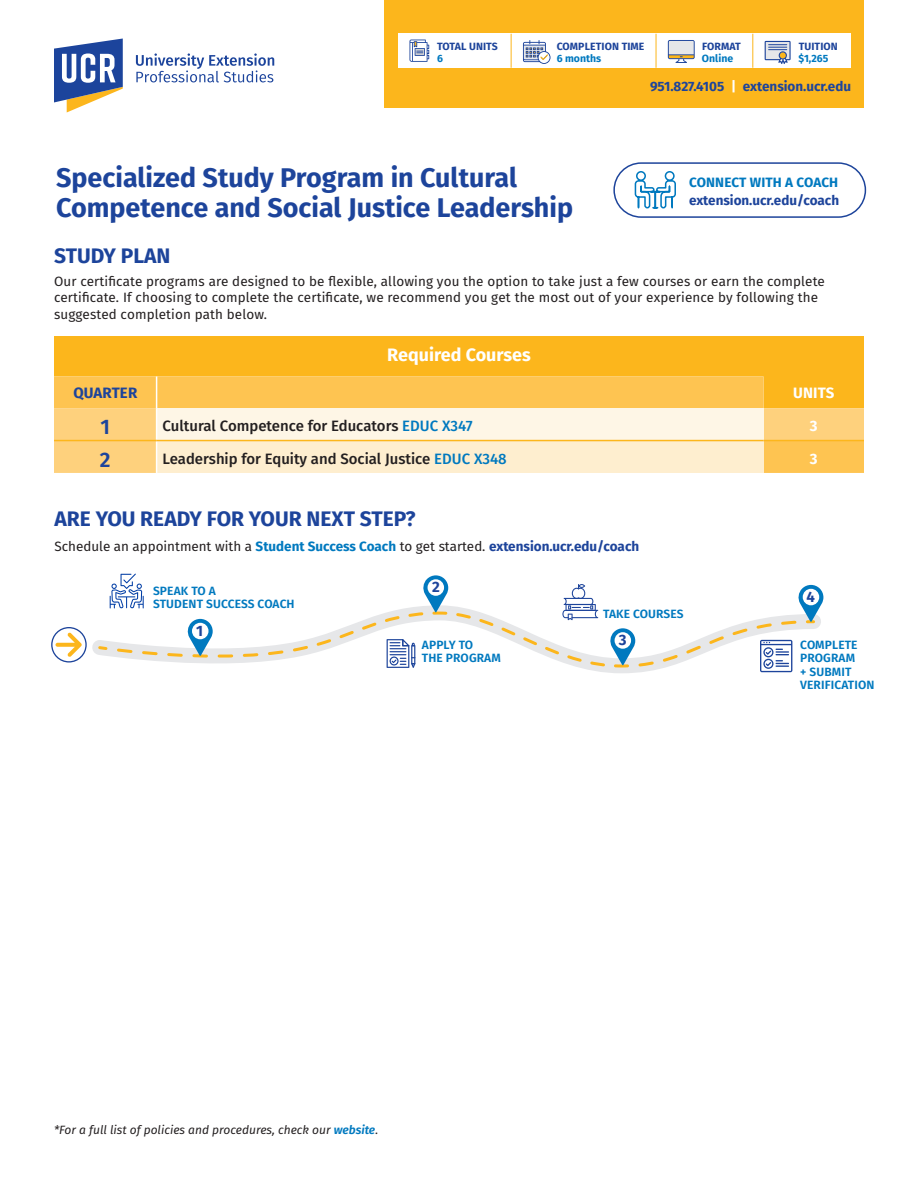
<style>
.page{position:relative;width:918px;height:1188px;background:#fff}
.page>*{position:absolute;margin:0;border:0;box-sizing:border-box;transform-origin:0 0}
.Course{font:700 27px/30px "Fira Sans";color:#1d449b}
.Course_Offering{font:700 21px "Fira Sans";color:#1d449b}
.Course-2{font:600 21px "Fira Sans";color:#1d449b}
.Course-3{font:700 18px "Fira Sans";color:#fff}
.Course-4{font:500 15px "Fira Sans";color:#231f20}
.Course-5{font:700 15px "Fira Sans";letter-spacing:.01em;color:#1d449b}
.Course-6{font:700 15px "Fira Sans";letter-spacing:.01em;color:#fff}
.Course_Offering-2{font:700 15px "Fira Sans";color:#1d449b}
.Course_Offering-3{font:13.5px/16.5px "Fira Sans";letter-spacing:.01em;color:#231f20}
.Course-7{font:700 13.5px "Fira Sans";color:#1d449b}
.Course-8{font:700 13.5px "Fira Sans";letter-spacing:.01em;color:#0079bf}
.Course_Offering-4{font:600 12px/13.5px "Fira Sans";letter-spacing:.01em;color:#0079bf}
.t1{font:italic 12px "Fira Sans";color:#231f20}
.Course-9{font:700 10.5px "Fira Sans";letter-spacing:.01em;color:#1d449b}
.Course-10{font:700 10.5px "Fira Sans";color:#0079bf}
.s1{color:#fff}
.s2{color:#0079bf}
.s3{font-weight:700;color:#0079bf}
.s4{font-weight:700;color:#1d449b}
.s5{font-weight:600;color:#0079bf}
</style>
<div class="page">
<svg style="left:136px;top:53px;width:138px;height:29px"></svg>
<svg style="left:54px;top:39px;width:69px;height:73px"></svg>
<div style="left:385px;top:0;width:479px;height:108px;background:#fcb61c"></div>
<div style="left:398px;top:34px;width:452px;height:34px;background:#fff"></div>
<svg style="left:765px;top:41px;width:26px;height:23px"></svg>
<svg style="left:668px;top:40px;width:27px;height:23px"></svg>
<svg style="left:410px;top:40px;width:19px;height:22px"></svg>
<hr style="left:511px;top:34px;width:1px;height:34px;background:#fcb61c">
<hr style="left:656px;top:34px;width:1px;height:34px;background:#fcb61c">
<hr style="left:752px;top:34px;width:1px;height:34px;background:#fcb61c">
<svg style="left:523px;top:40px;width:28px;height:24px"></svg>
<div style="left:613px;top:162px;width:253px;height:56px;border:2px solid #1d449b;border-radius:27px"></div>
<svg style="left:634px;top:171px;width:42px;height:38px"></svg>
<div style="left:54px;top:336px;width:810px;height:40px;background:#fcb61c"></div>
<svg style="left:54px;top:376px;width:810px;height:32px;background:#fdc24b"></svg>
<svg style="left:54px;top:408px;width:810px;height:65px;background:#fdcd71"></svg>
<div style="left:157px;top:408px;width:607px;height:33px;background:#fef6e6"></div>
<div style="left:157px;top:441px;width:607px;height:32px;background:#feeecf"></div>
<hr style="left:156px;top:376px;width:1px;height:32px;background:#fff">
<hr style="left:156px;top:408px;width:1px;height:32px;background:#fff">
<hr style="left:156px;top:441px;width:1px;height:32px;background:#fff">
<hr style="left:54px;top:440px;width:103px;height:1px;background:#fcb61c">
<hr style="left:157px;top:440px;width:607px;height:1px;background:#fcb61c">
<hr style="left:764px;top:440px;width:100px;height:1px;background:#fcb61c">
<div style="left:51px;top:627px;width:36px;height:36px;border:1px solid #1d449b;border-radius:50%"></div>
<svg style="left:56px;top:633px;width:26px;height:24px"></svg>
<svg style="left:97px;top:574px;width:726px;height:98px"></svg>
<p class="Course-9" style="left:437px;top:37px;width:62px">TOTAL UNITS</p>
<p class="Course-10" style="left:437px;top:49px;width:7px">6</p>
<p class="Course-9" style="left:557px;top:37px;width:89px">COMPLETION TIME</p>
<p class="Course-10" style="left:557px;top:49px;width:46px">6 months</p>
<p class="Course-9" style="left:702px;top:37px;width:40px">FORMAT</p>
<p class="Course-10" style="left:702px;top:49px;width:33px">Online</p>
<p class="Course-9" style="left:799px;top:37px;width:41px">TUITION</p>
<p class="Course-10" style="left:799px;top:49px;width:31px">$1,265</p>
<p class="Course-7" style="left:650px;top:75px;width:203px">951.827.4105 <span class="s1">|</span> extension.ucr.edu</p>
<p class="Course" style="left:56px;top:161px;width:518px">Specialized Study Program in Cultural<br>Competence and Social Justice Leadership</p>
<p class="Course-8" style="left:689px;top:171px;width:151px">CONNECT WITH A COACH</p>
<p class="Course-7" style="left:689px;top:189px;width:152px">extension.ucr.edu/coach</p>
<p class="Course_Offering" style="left:54px;top:238px;width:118px">STUDY PLAN</p>
<p class="Course_Offering-3" style="left:54px;top:273px;width:772px">Our certificate programs are designed to be flexible, allowing you the option to take just a few courses or earn the complete certificate. If choosing to complete the certificate, we recommend you get the most out of your experience by following the suggested completion path below.</p>
<p class="Course-3" style="left:387px;top:340px;width:145px">Required Courses</p>
<p class="Course-5" style="left:73px;top:380px;width:65px">QUARTER</p>
<p class="Course-6" style="left:793px;top:380px;width:43px">UNITS</p>
<p class="Course-2" style="left:101px;top:410px;width:11px">1</p>
<p class="Course-4" style="left:163px;top:414px;width:312px">Cultural Competence for Educators <span class="s2">EDUC X347</span></p>
<p class="Course-6" style="left:810px;top:414px;width:9px">3</p>
<p class="Course-2" style="left:100px;top:442px;width:12px">2</p>
<p class="Course-4" style="left:163px;top:447px;width:346px">Leadership for Equity and Social Justice <span class="s2">EDUC X348</span></p>
<p class="Course-6" style="left:810px;top:446px;width:9px">3</p>
<p class="Course_Offering" style="left:55px;top:501px;width:362px">ARE YOU READY FOR YOUR NEXT STEP?</p>
<p class="Course_Offering-3" style="left:54px;top:537px;width:586px">Schedule an appointment with a <span class="s3">Student Success Coach</span> to get started. <span class="s4">extension.ucr.edu/coach</span></p>
<p class="Course_Offering-4" style="left:153px;top:583px;width:143px">SPEAK TO A<br>STUDENT SUCCESS COACH</p>
<p class="Course_Offering-2" style="left:196px;top:618px;width:8px">1</p>
<p class="Course_Offering-2" style="left:432px;top:574px;width:9px">2</p>
<p class="Course_Offering-4" style="left:422px;top:637px;width:80px">APPLY TO<br>THE PROGRAM</p>
<p class="Course_Offering-4" style="left:603px;top:606px;width:82px">TAKE COURSES</p>
<p class="Course_Offering-2" style="left:619px;top:628px;width:9px">3</p>
<p class="Course_Offering-2" style="left:807px;top:584px;width:10px">4</p>
<p class="Course_Offering-4" style="left:800px;top:637px;width:76px">COMPLETE<br>PROGRAM<br>+ SUBMIT<br>VERIFICATION</p>
<p class="t1" style="left:54px;top:1121px;width:326px">*For a full list of policies and procedures, check our <span class="s5">website</span>.</p>
</div>
